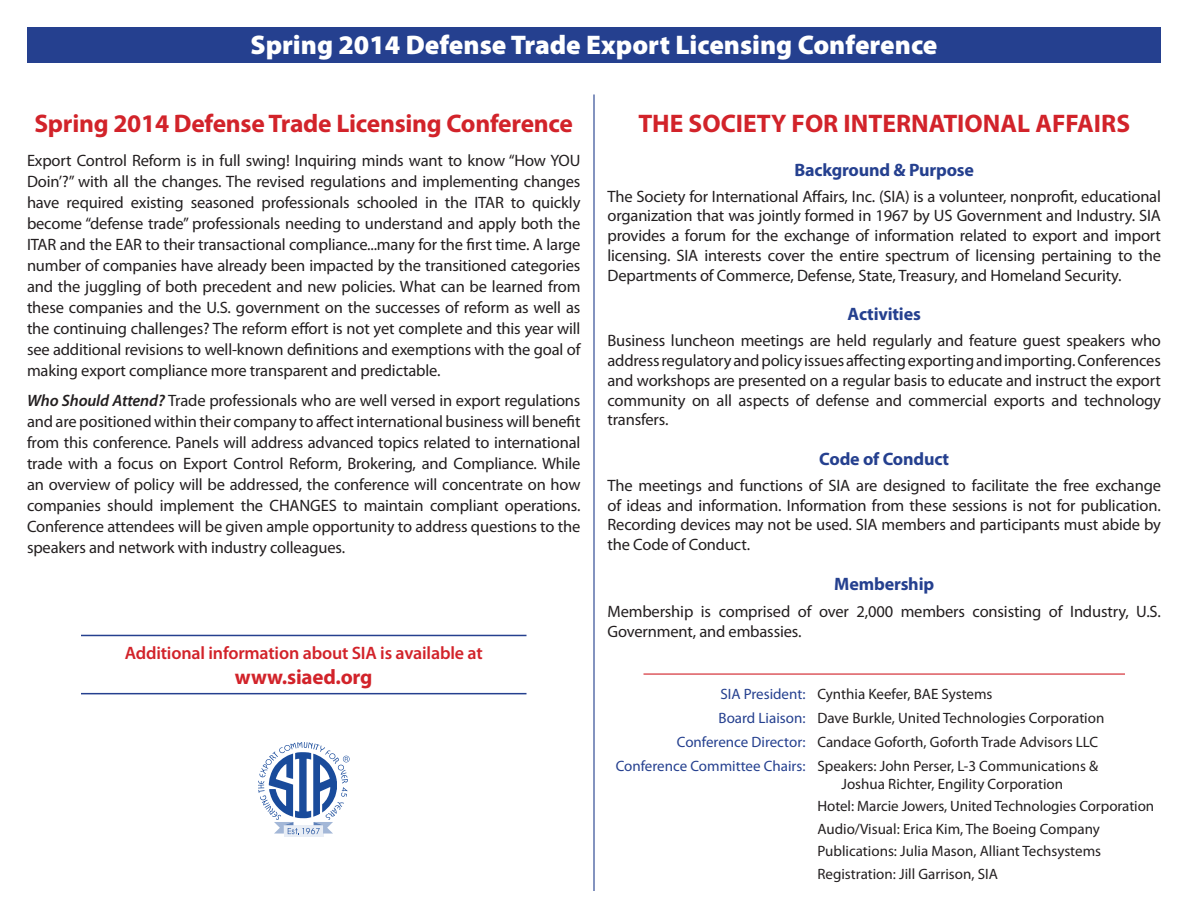
<style>
.page{position:relative;width:1188px;height:918px;background:#fff}
.page>*{position:absolute;margin:0;border:0;box-sizing:border-box;transform-origin:0 0}
.t1{font:900 27px "Myriad Pro";color:#fff}
.t2{font:700 25.5px "Myriad Pro";letter-spacing:-.01em;color:#d2232a}
.t3{font:700 21px "Myriad Pro";letter-spacing:-.01em;color:#d2232a}
.t4{font:700 18px "Myriad Pro";letter-spacing:-.01em;color:#25408f}
.t5{font:600 18px "Myriad Pro";letter-spacing:-.01em;color:#d2232a}
.t6{font:16.5px/21px "Myriad Pro";letter-spacing:-.01em;color:#231f20;text-align:justify}
.t7{font:15px/22.5px "Myriad Pro";color:#231f20}
.s1{font-weight:600;font-style:italic}
.s2{color:#25408f}
</style>
<div class="page">
<div style="left:27px;top:27px;width:1134px;height:36px;background:#25408f"></div>
<hr style="left:81px;top:635px;width:445px;height:1px;background:#25408f">
<hr style="left:81px;top:693px;width:445px;height:1px;background:#25408f">
<hr style="left:644px;top:673px;width:481px;height:2px;background:#d2232a">
<hr style="left:593px;top:94px;width:2px;height:797px;background:#25408f">
<svg style="left:284px;top:834px;width:39px;height:3px"></svg>
<svg style="left:258px;top:742px;width:92px;height:92px"></svg>
<h1 class="t1" style="left:251px;top:27px;width:688px">Spring 2014 Defense Trade Export Licensing Conference</h1>
<h2 class="t2" style="left:34px;top:106px;width:540px">Spring 2014 Defense Trade Licensing Conference</h2>
<p class="t6" style="left:27px;top:150px;width:555px">Export Control Reform is in full swing! Inquiring minds want to know “How YOU Doin’?” with all the changes. The revised regulations and implementing changes have required existing seasoned professionals schooled in the ITAR to quickly become “defense trade” professionals needing to understand and apply both the ITAR and the EAR to their transactional compliance...many for the first time. A large number of companies have already been impacted by the transitioned categories and the juggling of both precedent and new policies. What can be learned from these companies and the U.S. government on the successes of reform as well as the continuing challenges? The reform effort is not yet complete and this year will see additional revisions to well-known definitions and exemptions with the goal of making export compliance more transparent and predictable.</p>
<p class="t6" style="left:27px;top:390px;width:555px"><span class="s1">Who Should Attend?</span> Trade professionals who are well versed in export regulations and are positioned within their company to affect international business will benefit from this conference. Panels will address advanced topics related to international trade with a focus on Export Control Reform, Brokering, and Compliance. While an overview of policy will be addressed, the conference will concentrate on how companies should implement the CHANGES to maintain compliant operations.<br>Conference attendees will be given ample opportunity to address questions to the speakers and network with industry colleagues.</p>
<p class="t5" style="left:125px;top:643px;width:359px">Additional information about SIA is available at</p>
<p class="t3" style="left:235px;top:663px;width:139px">www.siaed.org</p>
<h2 class="t2" style="left:638px;top:106px;width:493px">THE SOCIETY FOR INTERNATIONAL AFFAIRS</h2>
<p class="t4" style="left:794px;top:158px;width:181px">Background &amp; Purpose</p>
<p class="t6" style="left:608px;top:186px;width:555px;line-height:19.8px">The Society for International Affairs, Inc. (SIA) is a volunteer, nonprofit, educational organization that was jointly formed in 1967 by US Government and Industry. SIA provides a forum for the exchange of information related to export and import licensing. SIA interests cover the entire spectrum of licensing pertaining to the Departments of Commerce, Defense, State, Treasury, and Homeland Security.</p>
<p class="t4" style="left:848px;top:303px;width:75px">Activities</p>
<p class="t6" style="left:608px;top:331px;width:555px;line-height:19.8px">Business luncheon meetings are held regularly and feature guest speakers who address regulatory and policy issues affecting exporting and importing. Conferences and workshops are presented on a regular basis to educate and instruct the export community on all aspects of defense and commercial exports and technology transfers.</p>
<p class="t4" style="left:819px;top:447px;width:131px">Code of Conduct</p>
<p class="t6" style="left:608px;top:476px;width:555px;line-height:19.8px">The meetings and functions of SIA are designed to facilitate the free exchange of ideas and information. Information from these sessions is not for publication.<br>Recording devices may not be used. SIA members and participants must abide by the Code of Conduct.</p>
<p class="t4" style="left:834px;top:572px;width:101px">Membership</p>
<p class="t6" style="left:607px;top:602px;width:555px;line-height:19.8px">Membership is comprised of over 2,000 members consisting of Industry, U.S.<br>Government, and embassies.</p>
<p class="t7" style="left:720px;top:683px;width:274px"><span class="s2">SIA President:</span> Cynthia Keefer, BAE Systems</p>
<p class="t7" style="left:719px;top:707px;width:387px"><span class="s2">Board Liaison:</span> Dave Burkle, United Technologies Corporation</p>
<p class="t7" style="left:677px;top:731px;width:423px"><span class="s2">Conference Director:</span> Candace Goforth, Goforth Trade Advisors LLC</p>
<p class="t7" style="left:616px;top:755px;width:484px"><span class="s2">Conference Committee Chairs:</span> Speakers: John Perser, L-3 Communications &amp;</p>
<p class="t7" style="left:817px;top:773px;width:338px;text-indent:24px">Joshua Richter, Engility Corporation<br>Hotel: Marcie Jowers, United Technologies Corporation Audio/Visual: Erica Kim, The Boeing Company Publications: Julia Mason, Alliant Techsystems Registration: Jill Garrison, SIA</p>
</div>
